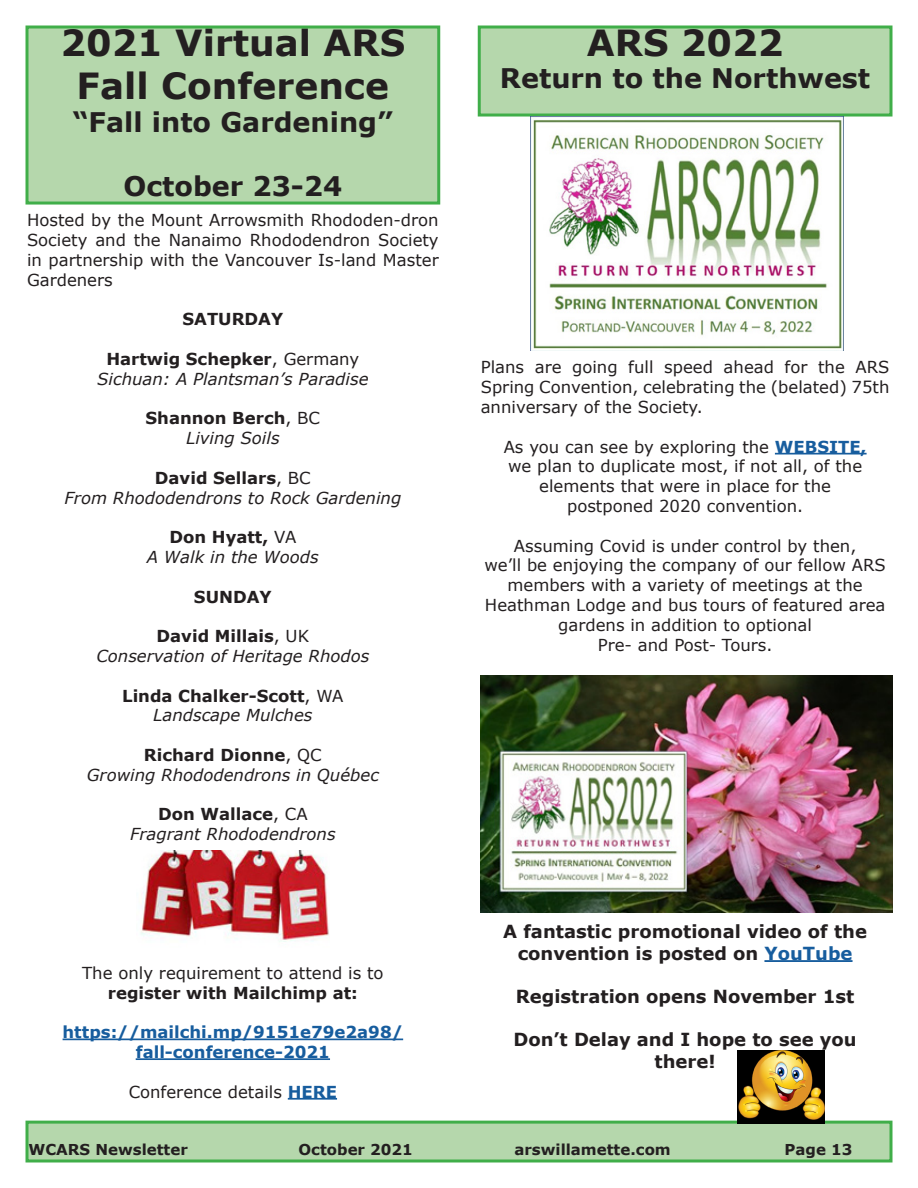
<style>
.page{position:relative;width:918px;height:1188px;background:#fff}
.page>*{position:absolute;margin:0;border:0;box-sizing:border-box;transform-origin:0 0}
.t1{font:700 36px "Verdana";color:#231f20}
.t2{font:700 27px "Verdana";color:#231f20}
.t3{font:700 18px/21.6px "Verdana";color:#231f20;text-align:center}
.t4{font:16.5px/19.8px "Verdana";color:#231f20;text-align:justify}
.t5{font:italic 16.5px "Verdana";color:#231f20}
.t6{font:700 16.5px "Verdana";color:#231f20}
.t7{font:700 16.5px/19.8px "Verdana";color:#175d9e;text-align:center}
.t8{font:700 15px "Verdana";color:#231f20}
.s1{font-weight:400}
.s2{font-weight:700;color:#175d9e}
.s3{color:#175d9e}
</style>
<div class="page">
<div style="left:27px;top:1122px;width:864px;height:39px;background:#b5d7ac"></div>
<div style="left:26px;top:1121px;width:866px;height:41px;border:3px solid #40ae49"></div>
<div style="left:27px;top:27px;width:412px;height:176px;background:#b5d7ac"></div>
<div style="left:26px;top:26px;width:414px;height:179px;border:3px solid #40ae49"></div>
<hr style="left:63px;top:1039px;width:340px;height:1px;background:#175d9e">
<hr style="left:136px;top:1058px;width:194px;height:2px;background:#175d9e">
<hr style="left:288px;top:1098px;width:49px;height:2px;background:#175d9e">
<img style="left:140px;top:851px;width:189px;height:91px">
<div style="left:479px;top:27px;width:412px;height:88px;background:#b5d7ac"></div>
<div style="left:478px;top:26px;width:414px;height:91px;border:3px solid #40ae49"></div>
<img style="left:531px;top:117px;width:312px;height:234px">
<hr style="left:775px;top:453px;width:92px;height:2px;background:#175d9e">
<img style="left:481px;top:676px;width:411px;height:236px">
<hr style="left:764px;top:960px;width:89px;height:2px;background:#175d9e">
<img style="left:738px;top:1050px;width:87px;height:74px">
<p class="t1" style="left:60px;top:17px;width:346px">2021 Virtual ARS</p>
<p class="t1" style="left:77px;top:61px;width:314px">Fall Conference</p>
<p class="t2" style="left:73px;top:103px;width:322px">“Fall into Gardening”</p>
<p class="t2" style="left:123px;top:167px;width:220px">October 23-24</p>
<p class="t4" style="left:27px;top:210px;width:413px">Hosted by the Mount Arrowsmith Rhododen-dron Society and the Nanaimo Rhododendron Society in partnership with the Vancouver Is-land Master Gardeners</p>
<p class="t6" style="left:183px;top:308px;width:102px">SATURDAY</p>
<p class="t6" style="left:106px;top:347px;width:254px">Hartwig Schepker<span class="s1">, Germany</span></p>
<p class="t5" style="left:97px;top:368px;width:273px">Sichuan: A Plantsman’s Paradise</p>
<p class="t6" style="left:146px;top:407px;width:176px">Shannon Berch<span class="s1">, BC</span></p>
<p class="t5" style="left:186px;top:427px;width:95px">Living Soils</p>
<p class="t6" style="left:155px;top:466px;width:157px">David Sellars<span class="s1">, BC</span></p>
<p class="t5" style="left:64px;top:486px;width:338px">From Rhododendrons to Rock Gardening</p>
<p class="t6" style="left:169px;top:526px;width:128px">Don Hyatt, <span class="s1">VA</span></p>
<p class="t5" style="left:147px;top:546px;width:173px">A Walk in the Woods</p>
<p class="t6" style="left:194px;top:585px;width:79px">SUNDAY</p>
<p class="t6" style="left:157px;top:625px;width:154px">David Millais<span class="s1">, UK</span></p>
<p class="t5" style="left:96px;top:645px;width:274px">Conservation of Heritage Rhodos</p>
<p class="t6" style="left:122px;top:684px;width:223px">Linda Chalker-Scott<span class="s1">, WA</span></p>
<p class="t5" style="left:153px;top:704px;width:161px">Landscape Mulches</p>
<p class="t6" style="left:144px;top:743px;width:179px">Richard Dionne<span class="s1">, QC</span></p>
<p class="t5" style="left:87px;top:764px;width:294px">Growing Rhododendrons in Québec</p>
<p class="t6" style="left:158px;top:803px;width:151px">Don Wallace<span class="s1">, CA</span></p>
<p class="t5" style="left:130px;top:823px;width:207px">Fragrant Rhododendrons</p>
<p class="t4" style="left:82px;top:963px;width:303px">The only requirement to attend is to</p>
<p class="t6" style="left:108px;top:981px;width:252px">register with Mailchimp at:</p>
<p class="t7" style="left:63px;top:1022px;width:342px">https://mailchi.mp/9151e79e2a98/ fall-conference-2021</p>
<p class="t4" style="left:129px;top:1082px;width:210px">Conference details <span class="s2">HERE</span></p>
<p class="t1" style="left:587px;top:17px;width:198px">ARS 2022</p>
<p class="t2" style="left:500px;top:59px;width:372px">Return to the Northwest</p>
<p class="t4" style="left:481px;top:357px;width:410px">Plans are going full speed ahead for the ARS Spring Convention, celebrating the (belated) 75th anniversary of the Society.</p>
<p class="t4" style="left:504px;top:436px;width:364px">As you can see by exploring the <span class="s2">WEBSITE,</span></p>
<p class="t4" style="left:508px;top:456px;width:356px">we plan to duplicate most, if not all, of the</p>
<p class="t4" style="left:539px;top:476px;width:293px">elements that were in place for the</p>
<p class="t4" style="left:567px;top:496px;width:238px">postponed 2020 convention.</p>
<p class="t4" style="left:514px;top:535px;width:344px">Assuming Covid is under control by then,</p>
<p class="t4" style="left:484px;top:555px;width:403px;text-align:center">we’ll be enjoying the company of our fellow ARS members with a variety of meetings at the</p>
<p class="t4" style="left:485px;top:595px;width:402px;text-align:center">Heathman Lodge and bus tours of featured area gardens in addition to optional</p>
<p class="t4" style="left:598px;top:634px;width:176px">Pre- and Post- Tours.</p>
<p class="t3" style="left:503px;top:921px;width:365px">A fantastic promotional video of the convention is posted on <span class="s3">YouTube</span></p>
<p class="t3" style="left:516px;top:985px;width:340px">Registration opens November 1st</p>
<p class="t3" style="left:514px;top:1029px;width:345px">Don’t Delay and I hope to see you there!</p>
<p class="t8" style="left:28px;top:1139px;width:161px">WCARS Newsletter</p>
<p class="t8" style="left:298px;top:1139px;width:116px">October 2021</p>
<p class="t8" style="left:514px;top:1139px;width:158px">arswillamette.com</p>
<p class="t8" style="left:784px;top:1139px;width:69px">Page 13</p>
</div>
